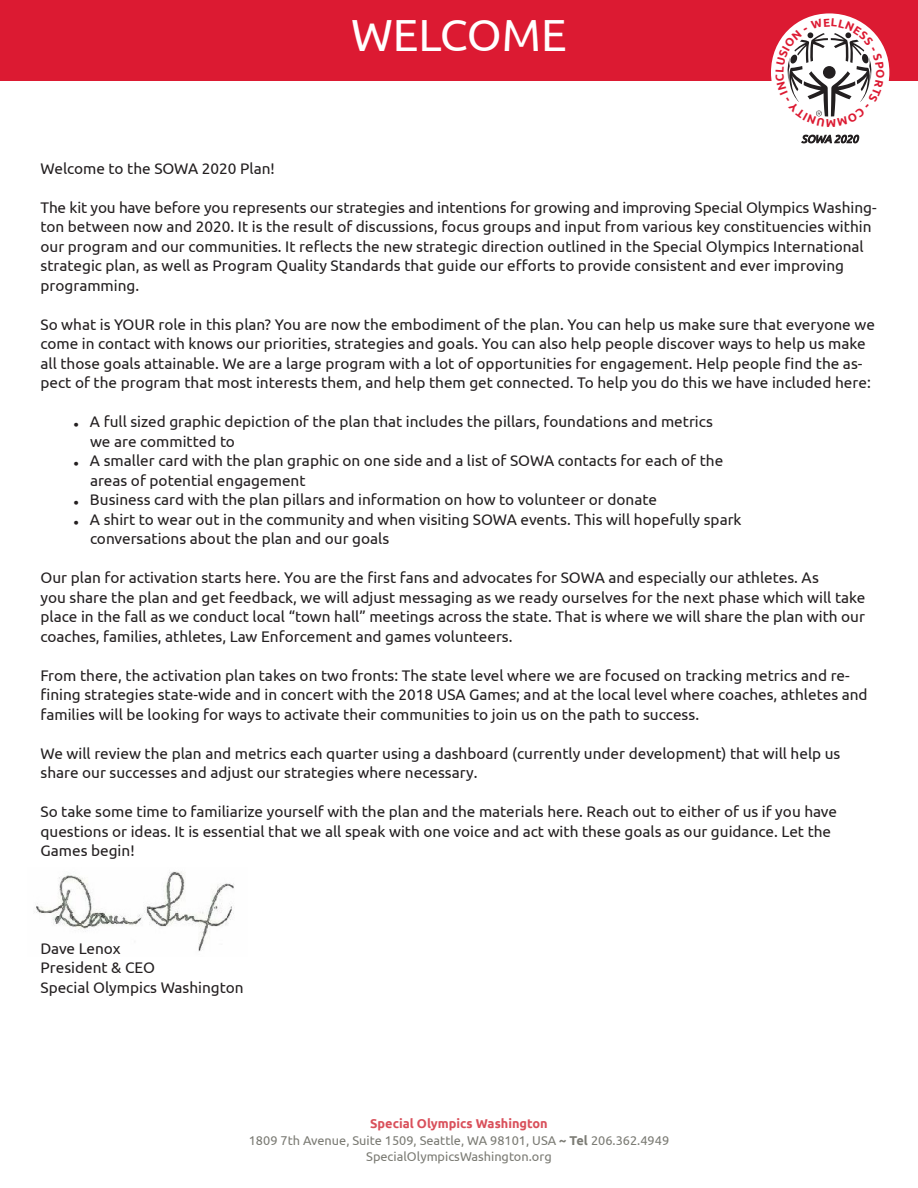
<style>
.page{position:relative;width:918px;height:1188px;background:#fff}
.page>*{position:absolute;margin:0;border:0;box-sizing:border-box;transform-origin:0 0}
.Contact_Info{font:45px "Ubuntu";color:#fff}
.t1{font:15.3px/19.5px "Ubuntu";color:#231f20}
.Contact_Info-2{font:12.75px "Ubuntu";color:#7b7b74}
.Special_Olympics_Pro{font:700 12.75px "Ubuntu";color:#d9505b}
.t2{font:italic 10.8px "Ubuntu";color:#231f20}
.s1{font-weight:700}
</style>
<div class="page">
<img style="left:34px;top:871px;width:200px;height:81px">
<div style="left:0;top:0;width:918px;height:81px;background:#dc1a32"></div>
<div style="left:771px;top:13px;width:118px;height:120px;background:#fff;border-radius:50%"></div>
<svg style="left:802px;top:135px;width:57px;height:8px"></svg>
<svg style="left:775px;top:18px;width:109px;height:99px"></svg>
<p class="Contact_Info" style="left:351px;top:8px;width:217px">WELCOME</p>
<p class="t2" style="left:801px;top:132px;width:58px">SOWA 2020</p>
<p class="t1" style="left:40px;top:158px;width:236px">Welcome to the SOWA 2020 Plan!</p>
<p class="t1" style="left:40px;top:197px;width:838px">The kit you have before you represents our strategies and intentions for growing and improving Special Olympics Washing&shy;ton between now and 2020. It is the result of discussions, focus groups and input from various key constituencies within our program and our communities. It reflects the new strategic direction outlined in the Special Olympics International strategic plan, as well as Program Quality Standards that guide our efforts to provide consistent and ever improving programming.</p>
<p class="t1" style="left:40px;top:314px;width:836px">So what is YOUR role in this plan? You are now the embodiment of the plan. You can help us make sure that everyone we come in contact with knows our priorities, strategies and goals. You can also help people discover ways to help us make all those goals attainable. We are a large program with a lot of opportunities for engagement. Help people find the as&shy;pect of the program that most interests them, and help them get connected. To help you do this we have included here:</p>
<p class="t1" style="left:90px;top:412px;width:624px;text-indent:-17px">• A full sized graphic depiction of the plan that includes the pillars, foundations and metrics we are committed to</p>
<p class="t1" style="left:74px;top:451px;width:651px">• A smaller card with the plan graphic on one side and a list of SOWA contacts for each of the</p>
<p class="t1" style="left:90px;top:470px;width:217px">areas of potential engagement</p>
<p class="t1" style="left:74px;top:490px;width:585px">• Business card with the plan pillars and information on how to volunteer or donate</p>
<p class="t1" style="left:74px;top:509px;width:670px">• A shirt to wear out in the community and when visiting SOWA events. This will hopefully spark</p>
<p class="t1" style="left:90px;top:529px;width:301px">conversations about the plan and our goals</p>
<p class="t1" style="left:40px;top:568px;width:827px">Our plan for activation starts here. You are the first fans and advocates for SOWA and especially our athletes. As<br>you share the plan and get feedback, we will adjust messaging as we ready ourselves for the next phase which will take place in the fall as we conduct local “town hall” meetings across the state. That is where we will share the plan with our coaches, families, athletes, Law Enforcement and games volunteers.</p>
<p class="t1" style="left:40px;top:665px;width:829px">From there, the activation plan takes on two fronts: The state level where we are focused on tracking metrics and re&shy;fining strategies state-wide and in concert with the 2018 USA Games; and at the local level where coaches, athletes and families will be looking for ways to activate their communities to join us on the path to success.</p>
<p class="t1" style="left:40px;top:743px;width:802px">We will review the plan and metrics each quarter using a dashboard (currently under development) that will help us share our successes and adjust our strategies where necessary.</p>
<p class="t1" style="left:40px;top:802px;width:798px">So take some time to familiarize yourself with the plan and the materials here. Reach out to either of us if you have questions or ideas. It is essential that we all speak with one voice and act with these goals as our guidance. Let the<br>Games begin!</p>
<p class="t1" style="left:40px;top:938px;width:82px">Dave Lenox</p>
<p class="t1" style="left:40px;top:958px;width:116px">President &amp; CEO</p>
<p class="t1" style="left:40px;top:977px;width:205px">Special Olympics Washington</p>
<p class="Special_Olympics_Pro" style="left:370px;top:1116px;width:179px">Special Olympics Washington</p>
<p class="Contact_Info-2" style="left:249px;top:1132px;width:422px">1809 7th Avenue, Suite 1509, Seattle, WA 98101, USA <span class="s1">~ Tel</span> 206.362.4949</p>
<p class="Contact_Info-2" style="left:366px;top:1149px;width:187px">SpecialOlympicsWashington.org</p>
</div>
